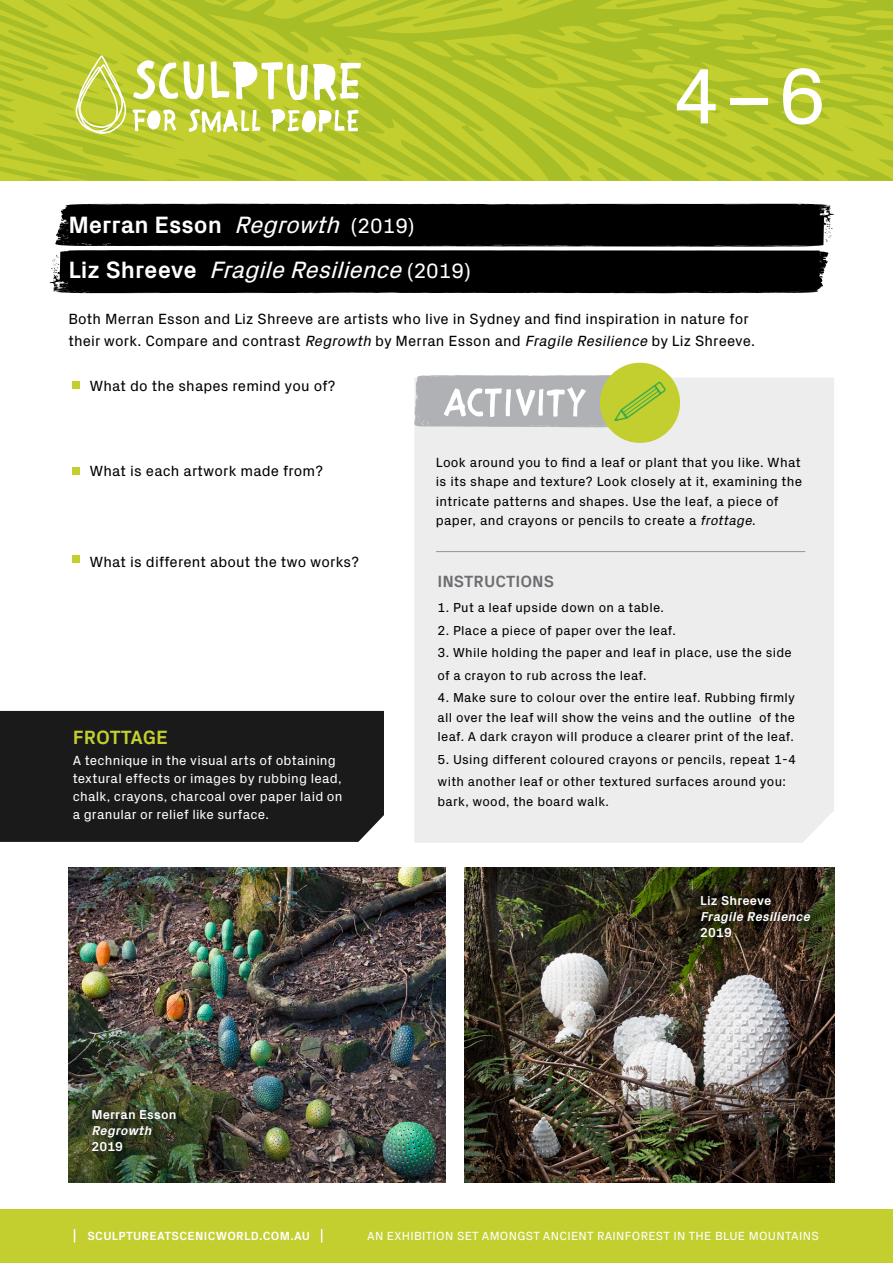
<style>
.page{position:relative;width:893px;height:1263px;background:#fff}
.page>*{position:absolute;margin:0;border:0;box-sizing:border-box;transform-origin:0 0}
.t1{font:79.5px "Px Grotesk";color:#fff}
.t2{font:italic 24px/45.5px "Px Grotesk";color:#fff}
.t3{font:700 19.5px "Px Grotesk";color:#c3cf2f}
.t4{font:700 16.5px "Px Grotesk";color:#6d6e71}
.t5{font:15px/21.5px "Px Grotesk";letter-spacing:.01em;color:#000}
.t6{font:13.5px/19.5px "Px Grotesk";letter-spacing:.02em;color:#000}
.t7{font:13.5px/18px "Px Grotesk";letter-spacing:.015em;color:#fff}
.t8{font:13.2px/22.5px "Px Grotesk";letter-spacing:.02em;color:#000}
.t9{font:700 13.05px "Px Grotesk";letter-spacing:.01em;color:#fff}
.t10{font:italic 700 13.05px "Px Grotesk";color:#fff}
.t11{font:12px "Px Grotesk";letter-spacing:.025em;color:#fff}
.t12{font:700 12px "Px Grotesk";letter-spacing:.025em;color:#fff}
.s1{font-weight:700;font-style:normal}
.s2{font-style:normal;font-size:21px}
.s3{font-style:italic}
</style>
<div class="page">
<svg style="left:49px;top:204px;width:786px;height:89px"></svg>
<div style="left:0;top:1209px;width:893px;height:54px;background:#c3cf2f"></div>
<svg style="left:321px;top:1229px;width:1px;height:13px"></svg>
<svg style="left:74px;top:1229px;width:1px;height:13px"></svg>
<svg style="left:0;top:0;width:893px;height:181px;background:#b9c934"></svg>
<div style="left:68px;top:205px;width:752px;height:38px;background:#000"></div>
<div style="left:68px;top:251px;width:752px;height:38px;background:#000"></div>
<div style="left:0;top:711px;width:384px;height:131px;background:#1a1a1a"></div>
<div style="left:72px;top:382px;width:7px;height:7px;background:#c3cf2f"></div>
<div style="left:72px;top:468px;width:7px;height:7px;background:#c3cf2f"></div>
<div style="left:72px;top:556px;width:7px;height:7px;background:#c3cf2f"></div>
<img style="left:69px;top:867px;width:377px;height:315px">
<img style="left:465px;top:867px;width:369px;height:315px">
<div style="left:83px;top:1100px;width:102px;height:60px;background:#000;opacity:.87"></div>
<div style="left:692px;top:887px;width:127px;height:59px;background:#000;opacity:.85"></div>
<div style="left:414px;top:378px;width:420px;height:465px;background:#ededee"></div>
<div style="left:600px;top:363px;width:80px;height:80px;background:#c3cf2f;border-radius:50%"></div>
<svg style="left:414px;top:375px;width:252px;height:52px"></svg>
<hr style="left:436px;top:551px;width:369px;height:1px;background:#939598">
<h1 class="t1" style="left:673px;top:39px;width:155px">4 – 6</h1>
<h2 class="t2" style="left:68px;top:200px;width:404px"><span class="s1">Merran Esson</span> Regrowth <span class="s2">(2019)<br></span><span class="s1">L i z S h re eve</span> FragileResilience <span class="s2">( 2 0 1 9 )</span></h2>
<p class="t5" style="left:68px;top:307px;width:688px">Both Merran Esson and Liz Shreeve are artists who live in Sydney and find inspiration in nature for their work. Compare and contrast <span class="s3">Regrowth</span> by Merran Esson and <span class="s3">Fragile Resilience</span> by Liz Shreeve.</p>
<p class="t5" style="left:89px;top:374px;width:247px">What do the shapes remind you of?</p>
<p class="t5" style="left:89px;top:459px;width:235px">What is each artwork made from?</p>
<p class="t5" style="left:89px;top:550px;width:271px">What is different about the two works?</p>
<h3 class="t3" style="left:73px;top:723px;width:97px">FROTTAGE</h3>
<p class="t7" style="left:73px;top:750px;width:271px">A technique in the visual arts of obtaining textural effects or images by rubbing lead, chalk, crayons, charcoal over paper laid on a granular or relief like surface.</p>
<p class="t9" style="left:91px;top:1105px;width:87px">Merran Esson</p>
<p class="t10" style="left:91px;top:1121px;width:65px">Regrowth</p>
<p class="t9" style="left:91px;top:1137px;width:33px">2019</p>
<p class="t6" style="left:436px;top:451px;width:368px">Look around you to find a leaf or plant that you like. What is its shape and texture? Look closely at it, examining the intricate patterns and shapes. Use the leaf, a piece of paper, and crayons or pencils to create a <span class="s3">frottage</span>.</p>
<p class="t4" style="left:438px;top:569px;width:118px">INSTRUCTIONS</p>
<p class="t8" style="left:438px;top:595px;width:228px">1. Put a leaf upside down on a table.</p>
<p class="t8" style="left:438px;top:618px;width:240px">2. Place a piece of paper over the leaf.</p>
<p class="t8" style="left:438px;top:640px;width:356px">3. While holding the paper and leaf in place, use the side of a crayon to rub across the leaf.</p>
<p class="t8" style="left:438px;top:687px;width:359px;line-height:19.5px;text-align:justify">4. Make sure to colour over the entire leaf. Rubbing firmly all over the leaf will show the veins and the outline of the leaf. A dark crayon will produce a clearer print of the leaf.</p>
<p class="t8" style="left:438px;top:747px;width:360px">5. Using different coloured crayons or pencils, repeat 1-4 with another leaf or other textured surfaces around you:</p>
<p class="t8" style="left:438px;top:789px;width:173px">bark, wood, the board walk.</p>
<p class="t9" style="left:700px;top:891px;width:73px">Liz Shreeve</p>
<p class="t10" style="left:700px;top:907px;width:115px">Fragile Resilience</p>
<p class="t9" style="left:700px;top:923px;width:33px">2019</p>
<p class="t12" style="left:87px;top:1227px;width:224px">SCULPTUREATSCENICWORLD.COM.AU</p>
<p class="t11" style="left:367px;top:1227px;width:453px">AN EXHIBITION SET AMONGST ANCIENT RAINFOREST IN THE BLUE MOUNTAINS</p>
</div>
